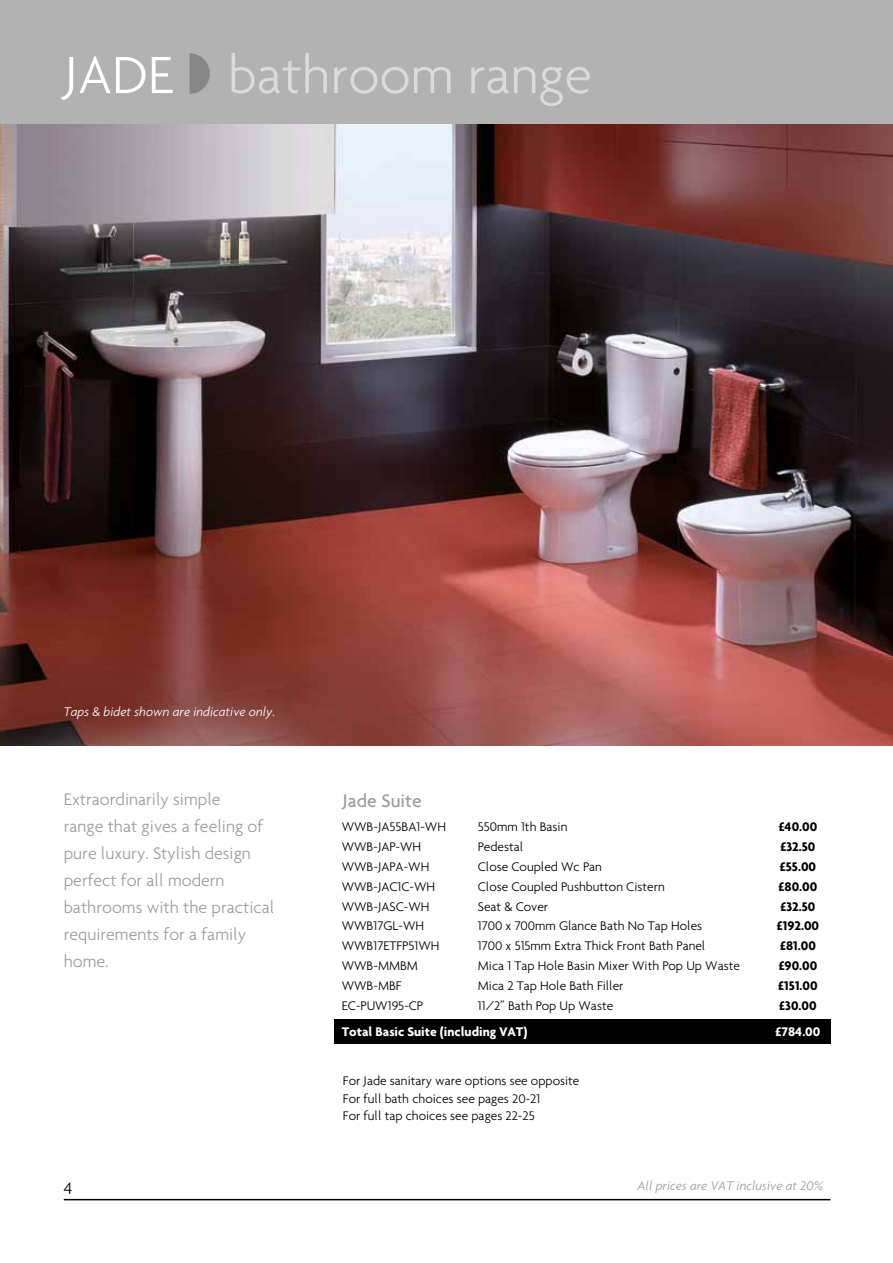
<style>
.page{position:relative;width:893px;height:1263px;background:#fff}
.page>*{position:absolute;margin:0;border:0;box-sizing:border-box;transform-origin:0 0}
.t1{font:300 56.55px "Agenda";color:#dadada}
.t2{font:500 19.5px "Agenda";color:#9d9d9c}
.t3{font:300 18px/27px "Agenda";color:#9d9d9c}
.t4{font:300 18px "Agenda";color:#000}
.t5{font:300 13.5px/17.7px "Agenda";color:#000}
.t6{font:700 13.5px "Agenda";color:#000}
.t7{font:700 13.5px "Agenda";color:#fff}
.t8{font:italic 300 13.5px "Agenda";color:#fff}
.t9{font:italic 300 13.5px "Agenda";color:#9d9d9c}
.s1{color:#fff}
.s2{color:#878787}
</style>
<div class="page">
<img style="left:0;top:123px;width:893px;height:623px">
<div style="left:0;top:0;width:893px;height:123px;background:#b3b2b2"></div>
<hr style="left:64px;top:1199px;width:766px;height:1px;background:#000">
<div style="left:335px;top:1019px;width:496px;height:24px;background:#000"></div>
<h1 class="t1" style="left:64px;top:42px;width:530px"><span class="s1">JADE</span> <span class="s2">◗</span> bathroom range</h1>
<p class="t8" style="left:64px;top:704px;width:213px">Taps &amp; bidet shown are indicative only.</p>
<h3 class="t3" style="left:64px;top:785px;width:212px">Extraordinarily simple<br>range that gives a feeling of pure luxury. Stylish design perfect for all modern bathrooms with the practical requirements for a family home.</h3>
<h2 class="t2" style="left:343px;top:788px;width:81px">Jade Suite</h2>
<p class="t5" style="left:342px;top:818px;width:106px">WWB-JA55BA1-WH</p>
<p class="t5" style="left:478px;top:818px;width:91px">550mm 1th Basin</p>
<p class="t6" style="left:779px;top:818px;width:40px">£40.00</p>
<p class="t5" style="left:342px;top:837px;width:81px">WWB-JAP-WH</p>
<p class="t5" style="left:478px;top:837px;width:47px">Pedestal</p>
<p class="t6" style="left:780px;top:838px;width:36px">£32.50</p>
<p class="t5" style="left:342px;top:857px;width:89px">WWB-JAPA-WH</p>
<p class="t5" style="left:478px;top:857px;width:126px">Close Coupled Wc Pan</p>
<p class="t6" style="left:780px;top:858px;width:38px">£55.00</p>
<p class="t5" style="left:342px;top:877px;width:95px">WWB-JAC1C-WH</p>
<p class="t5" style="left:478px;top:877px;width:188px">Close Coupled Pushbutton Cistern</p>
<p class="t6" style="left:779px;top:878px;width:40px">£80.00</p>
<p class="t5" style="left:342px;top:897px;width:89px">WWB-JASC-WH</p>
<p class="t5" style="left:478px;top:897px;width:72px">Seat &amp; Cover</p>
<p class="t6" style="left:780px;top:898px;width:36px">£32.50</p>
<p class="t5" style="left:342px;top:917px;width:84px">WWB17GL-WH</p>
<p class="t5" style="left:478px;top:917px;width:226px">1700 x 700mm Glance Bath No Tap Holes</p>
<p class="t6" style="left:777px;top:918px;width:44px">£192.00</p>
<p class="t5" style="left:342px;top:937px;width:99px">WWB17ETFP51WH</p>
<p class="t5" style="left:478px;top:937px;width:229px">1700 x 515mm Extra Thick Front Bath Panel</p>
<p class="t6" style="left:780px;top:938px;width:37px">£81.00</p>
<p class="t5" style="left:342px;top:957px;width:78px">WWB-MMBM</p>
<p class="t5" style="left:478px;top:957px;width:264px">Mica 1 Tap Hole Basin Mixer With Pop Up Waste</p>
<p class="t6" style="left:779px;top:957px;width:40px">£90.00</p>
<p class="t5" style="left:342px;top:977px;width:61px">WWB-MBF</p>
<p class="t5" style="left:478px;top:977px;width:147px">Mica 2 Tap Hole Bath Filler</p>
<p class="t6" style="left:778px;top:977px;width:41px">£151.00</p>
<p class="t5" style="left:342px;top:996px;width:83px">EC-PUW195-CP</p>
<p class="t5" style="left:478px;top:996px;width:137px">11/2” Bath Pop Up Waste</p>
<p class="t6" style="left:779px;top:997px;width:39px">£30.00</p>
<p class="t7" style="left:342px;top:1023px;width:187px">Total Basic Suite (including VAT)</p>
<p class="t7" style="left:776px;top:1023px;width:46px">£784.00</p>
<p class="t5" style="left:343px;top:1071px;width:238px">For Jade sanitary ware options see opposite<br>For full bath choices see pages 20-21<br>For full tap choices see pages 22-25</p>
<h3 class="t4" style="left:64px;top:1178px;width:10px">4</h3>
<p class="t9" style="left:637px;top:1177px;width:187px">All prices are VAT inclusive at 20%</p>
</div>
